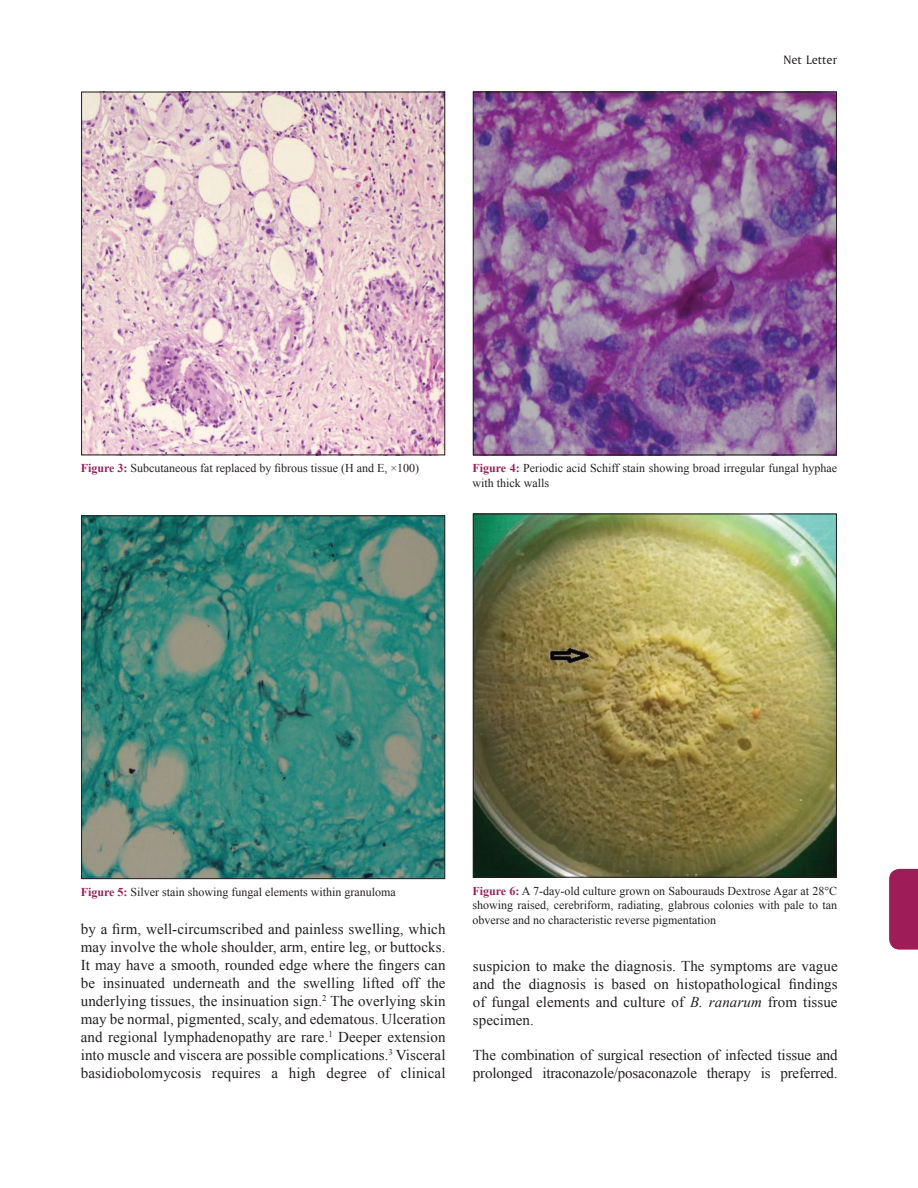
<style>
.page{position:relative;width:918px;height:1188px;background:#fff}
.page>*{position:absolute;margin:0;border:0;box-sizing:border-box;transform-origin:0 0}
.TX{font:15px/18px "Times New Roman";letter-spacing:-.01em;color:#231f20;text-align:justify}
.t1{font:12.75px "Amerigo BT Roman A";color:#231f20}
.FGC{font:12px/14.4px "Times New Roman";color:#231f20}
.s1{font-weight:700;color:#9e1d58}
.s2{font-style:italic}
</style>
<div class="page">
<div style="left:889px;top:869px;width:29px;height:81px;background:#9e1d58"></div>
<img style="left:475px;top:94px;width:360px;height:359px">
<div style="left:473px;top:92px;width:364px;height:363px;border:1px solid #231f20"></div>
<img style="left:83px;top:94px;width:360px;height:359px">
<div style="left:81px;top:92px;width:364px;height:363px;border:1px solid #231f20"></div>
<img style="left:83px;top:518px;width:360px;height:359px">
<div style="left:81px;top:516px;width:364px;height:363px;border:1px solid #231f20"></div>
<img style="left:475px;top:516px;width:360px;height:359px">
<div style="left:473px;top:514px;width:364px;height:363px;border:1px solid #231f20"></div>
<p class="t1" style="left:783px;top:52px;width:55px">Net Letter</p>
<p class="FGC" style="left:81px;top:461px;width:340px"><span class="s1">Figure 3:</span> Subcutaneous fat replaced by fibrous tissue (H and E, ×100)</p>
<p class="FGC" style="left:472px;top:461px;width:366px"><span class="s1">Figure 4:</span> Periodic acid Schiff stain showing broad irregular fungal hyphae with thick walls</p>
<p class="FGC" style="left:81px;top:885px;width:317px"><span class="s1">Figure 5:</span> Silver stain showing fungal elements within granuloma</p>
<p class="FGC" style="left:473px;top:883px;width:366px;text-align:justify"><span class="s1">Figure 6:</span> A 7-day-old culture grown on Sabourauds Dextrose Agar at 28°C showing raised, cerebriform, radiating, glabrous colonies with pale to tan obverse and no characteristic reverse pigmentation</p>
<p class="TX" style="left:81px;top:919px;width:366px">by a firm, well‑circumscribed and painless swelling, which may involve the whole shoulder, arm, entire leg, or buttocks.<br>It may have a smooth, rounded edge where the fingers can be insinuated underneath and the swelling lifted off the underlying tissues, the insinuation sign.<sup>2</sup> The overlying skin may be normal, pigmented, scaly, and edematous. Ulceration and regional lymphadenopathy are rare.<sup>1</sup> Deeper extension into muscle and viscera are possible complications.<sup>3</sup> Visceral basidiobolomycosis requires a high degree of clinical</p>
<p class="TX" style="left:473px;top:956px;width:366px">suspicion to make the diagnosis. The symptoms are vague and the diagnosis is based on histopathological findings of fungal elements and culture of <span class="s2">B. ranarum</span> from tissue specimen.</p>
<p class="TX" style="left:473px;top:1045px;width:366px">The combination of surgical resection of infected tissue and prolonged itraconazole/posaconazole therapy is preferred.</p>
</div>
